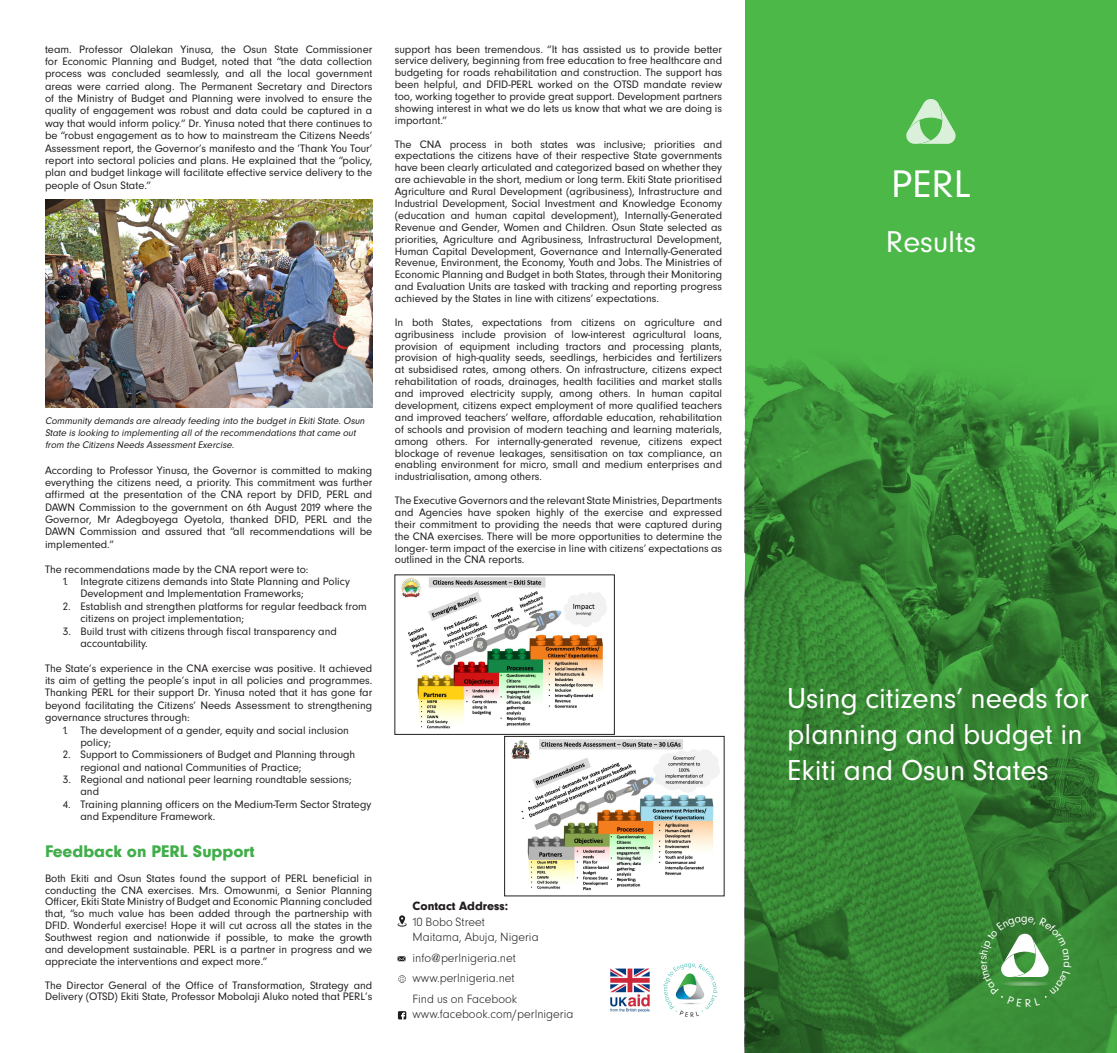
<style>
.page{position:relative;width:1117px;height:1053px;background:#fff}
.page>*{position:absolute;margin:0;border:0;box-sizing:border-box;transform-origin:0 0}
.t1{font:40px "Neuzeit Rmn";color:#fff}
.t2{font:31.25px "Neuzeit Rmn";color:#fff}
.t3{font:30px/36px "Neuzeit Rmn";color:#fff}
.t4{font:900 17.5px "Neuzeit";color:#40ae49}
.t5{font:12.5px "Neuzeit Lgt";color:#231f20}
.t6{font:700 12.5px "Neuzeit";color:#231f20}
.t7{font:11.25px/11.9px "Neuzeit";color:#231f20;text-align:justify}
.t8{font:italic 10px/12px "Neuzeit";color:#231f20}
</style>
<div class="page">
<img style="left:511px;top:739px;width:209px;height:152px">
<div style="left:504px;top:736px;width:220px;height:160px;border:1px solid #231f20"></div>
<svg style="left:744px;top:0;width:372px;height:1052px;background:#3e963a"></svg>
<svg style="left:906px;top:98px;width:49px;height:46px;background:#91d38e"></svg>
<img style="left:45px;top:200px;width:327px;height:207px">
<img style="left:610px;top:968px;width:40px;height:45px">
<svg style="left:397px;top:915px;width:9px;height:11px"></svg>
<svg style="left:397px;top:956px;width:8px;height:5px"></svg>
<svg style="left:398px;top:975px;width:8px;height:7px"></svg>
<svg style="left:398px;top:1011px;width:8px;height:8px"></svg>
<svg style="left:663px;top:963px;width:54px;height:53px"></svg>
<img style="left:401px;top:577px;width:206px;height:152px">
<svg style="left:979px;top:916px;width:92px;height:90px;background:#51974e"></svg>
<p class="t7" style="left:45px;top:44px;width:329px;line-height:12.4px">team. Professor Olalekan Yinusa, the Osun State Commissioner for Economic Planning and Budget, noted that “the data collection process was concluded seamlessly, and all the local government areas were carried along. The Permanent Secretary and Directors of the Ministry of Budget and Planning were involved to ensure the quality of engagement was robust and data could be captured in a way that would inform policy.” Dr. Yinusa noted that there continues to be “robust engagement as to how to mainstream the Citizens Needs’ Assessment report, the Governor’s manifesto and the ‘Thank You Tour’ report into sectoral policies and plans. He explained that the “policy, plan and budget linkage will facilitate effective service delivery to the people of Osun State.”</p>
<p class="t8" style="left:45px;top:416px;width:324px">Communitydemandsare alreadyfeeding into the budgetin EkitiState.Osun<br>State islooking to implementing allofthe recommendationsthatcame out from the CitizensNeedsAssessmentExercise.</p>
<p class="t7" style="left:45px;top:464px;width:329px;line-height:12.4px">According to Professor Yinusa, the Governor is committed to making everything the citizens need, a priority. This commitment was further affirmed at the presentation of the CNA report by DFID, PERL and DAWN Commission to the government on 6th August 2019 where the Governor, Mr Adegboyega Oyetola, thanked DFID, PERL and the DAWN Commission and assured that “all recommendations will be implemented.”</p>
<p class="t7" style="left:45px;top:564px;width:265px">The recommendations made by the CNA report were to:</p>
<p class="t7" style="left:80px;top:576px;width:271px;line-height:12.4px;text-indent:-18px">1. Integrate citizens demands into State Planning and Policy<br>Development and Implementation Frameworks;</p>
<p class="t7" style="left:80px;top:600px;width:288px;line-height:12.4px;text-indent:-18px">2. Establish and strengthen platforms for regular feedback from citizens on project implementation;</p>
<p class="t7" style="left:80px;top:625px;width:258px;line-height:12.4px;text-indent:-18px">3. Build trust with citizens through fiscal transparency and accountability.</p>
<p class="t7" style="left:45px;top:662px;width:329px;line-height:12.4px">The State’s experience in the CNA exercise was positive. It achieved its aim of getting the people’s input in all policies and programmes.<br>Thanking PERL for their support Dr. Yinusa noted that it has gone far beyond facilitating the Citizens’ Needs Assessment to strengthening governance structures through:</p>
<p class="t7" style="left:80px;top:724px;width:270px;line-height:12.4px;text-indent:-18px">1. The development of a gender, equity and social inclusion policy;</p>
<p class="t7" style="left:80px;top:749px;width:276px;line-height:12.4px;text-indent:-18px">2. Support to Commissioners of Budget and Planning through regional and national Communities of Practice;</p>
<p class="t7" style="left:80px;top:774px;width:273px;line-height:12.4px;text-indent:-18px">3. Regional and national peer learning roundtable sessions; and</p>
<p class="t7" style="left:80px;top:798px;width:292px;line-height:12.4px;text-indent:-18px">4. Training planning officers on the Medium-Term Sector Strategy and Expenditure Framework.</p>
<p class="t4" style="left:45px;top:839px;width:211px">Feedback on PERL Support</p>
<p class="t7" style="left:45px;top:872px;width:329px">Both Ekiti and Osun States found the support of PERL beneficial in conducting the CNA exercises. Mrs. Omowunmi, a Senior Planning Officer, Ekiti State Ministry of Budget and Economic Planning concluded that, “so much value has been added through the partnership with DFID. Wonderful exercise! Hope it will cut across all the states in the Southwest region and nationwide if possible, to make the growth and development sustainable. PERL is a partner in progress and we appreciate the interventions and expect more.”</p>
<p class="t7" style="left:45px;top:979px;width:329px">The Director General of the Office of Transformation, Strategy and<br>Delivery (OTSD) Ekiti State, Professor Mobolaji Aluko noted that PERL’s</p>
<p class="t7" style="left:395px;top:44px;width:329px">support has been tremendous. “It has assisted us to provide better service delivery, beginning from free education to free healthcare and budgeting for roads rehabilitation and construction. The support has been helpful, and DFID-PERL worked on the OTSD mandate review too, working together to provide great support. Development partners showing interest in what we do lets us know that what we are doing is important.”</p>
<p class="t7" style="left:395px;top:139px;width:329px">The CNA process in both states was inclusive; priorities and expectations the citizens have of their respective State governments have been clearly articulated and categorized based on whether they are achievable in the short, medium or long term. Ekiti State prioritised Agriculture and Rural Development (agribusiness), Infrastructure and Industrial Development, Social Investment and Knowledge Economy (education and human capital development), Internally-Generated Revenue and Gender, Women and Children. Osun State selected as priorities, Agriculture and Agribusiness, Infrastructural Development, Human Capital Development, Governance and Internally-Generated Revenue, Environment, the Economy, Youth and Jobs. The Ministries of Economic Planning and Budget in both States, through their Monitoring and Evaluation Units are tasked with tracking and reporting progress achieved by the States in line with citizens’ expectations.</p>
<p class="t7" style="left:395px;top:317px;width:329px">In both States, expectations from citizens on agriculture and agribusiness include provision of low-interest agricultural loans, provision of equipment including tractors and processing plants, provision of high-quality seeds, seedlings, herbicides and fertilizers at subsidised rates, among others. On infrastructure, citizens expect rehabilitation of roads, drainages, health facilities and market stalls and improved electricity supply, among others. In human capital development, citizens expect employment of more qualified teachers and improved teachers’ welfare, affordable education, rehabilitation of schools and provision of modern teaching and learning materials, among others. For internally-generated revenue, citizens expect blockage of revenue leakages, sensitisation on tax compliance, an enabling environment for micro, small and medium enterprises and industrialisation, among others.</p>
<p class="t7" style="left:395px;top:495px;width:329px">The Executive Governors and the relevant State Ministries, Departments and Agencies have spoken highly of the exercise and expressed their commitment to providing the needs that were captured during the CNA exercises. There will be more opportunities to determine the longer- term impact of the exercise in line with citizens’ expectations as outlined in the CNA reports.</p>
<p class="t6" style="left:412px;top:897px;width:97px">Contact Address:</p>
<p class="t5" style="left:412px;top:913px;width:74px">10 Bobo Street</p>
<p class="t5" style="left:412px;top:928px;width:128px">Maitama, Abuja, Nigeria</p>
<p class="t5" style="left:412px;top:949px;width:105px">info@perlnigeria.net</p>
<p class="t5" style="left:412px;top:969px;width:103px">www.perlnigeria.net</p>
<p class="t5" style="left:412px;top:990px;width:106px">Find us on Facebook</p>
<p class="t5" style="left:412px;top:1005px;width:162px">www.facebook.com/perlnigeria</p>
<p class="t1" style="left:891px;top:157px;width:81px">PERL</p>
<p class="t2" style="left:885px;top:221px;width:92px">Results</p>
<p class="t3" style="left:787px;top:682px;width:303px">Using citizens’ needs for planning and budget in<br>Ekiti and Osun States</p>
</div>
